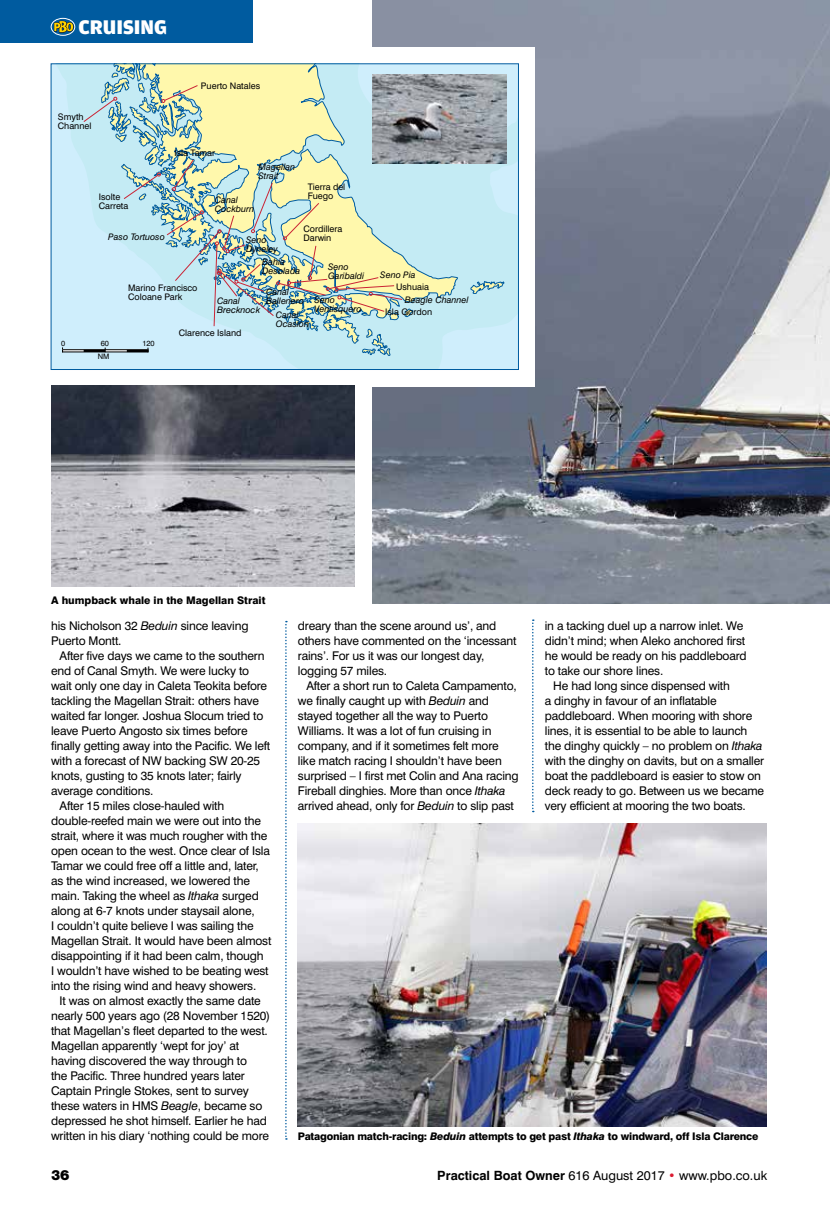
<style>
.page{position:relative;width:830px;height:1212px;background:#fff}
.page>*{position:absolute;margin:0;border:0;box-sizing:border-box;transform-origin:0 0}
.t1{font:900 21px "Amplitude";color:#fff}
.t2{font:12.75px "Swiss 721 BT";color:#000}
.t3{font:12.75px "Swiss 721 BT Black No 2";color:#000}
.t4{font:12px/15px "Swiss 721 BT";letter-spacing:-.015em;color:#000}
.t5{font:800 10.5px "Swiss 721 BT";letter-spacing:-.02em;color:#000}
.t6{font:800 10.5px "Swiss 721 BT";color:#000}
.t7{font:italic 9px/9px "Swiss 721 BT";color:#000}
.t8{font:9px/9px "Swiss 721 BT";color:#000}
.t9{font:7.5px "Swiss 721 BT";letter-spacing:-.015em;color:#000}
.s1{font-style:italic}
.s2{font-weight:700}
.s3{color:#db1b32}
</style>
<div class="page">
<img style="left:298px;top:824px;width:467px;height:302px">
<div style="left:0;top:0;width:252px;height:43px;background:#005b9f"></div>
<svg style="left:51px;top:18px;width:24px;height:17px"></svg>
<div style="left:51px;top:18px;width:24px;height:18px;border:1px solid #fff;border-radius:50%"></div>
<svg style="left:54px;top:21px;width:19px;height:11px"></svg>
<img style="left:372px;top:0;width:457px;height:604px">
<div style="left:362px;top:47px;width:172px;height:340px;background:#fff"></div>
<svg style="left:285px;top:621px;width:2px;height:519px"></svg>
<svg style="left:532px;top:619px;width:1px;height:193px"></svg>
<svg style="left:53px;top:65px;width:463px;height:303px;background:#cce9e4"></svg>
<div style="left:51px;top:63px;width:467px;height:307px;border:1px solid #005b9f"></div>
<img style="left:51px;top:386px;width:303px;height:201px">
<img style="left:372px;top:74px;width:134px;height:90px">
<svg style="left:83px;top:97px;width:34px;height:26px"></svg>
<svg style="left:161px;top:85px;width:37px;height:18px"></svg>
<svg style="left:123px;top:159px;width:280px;height:168px;background:#c8ddcb"></svg>
<div style="left:131px;top:333px;width:34px;height:34px;background:#cfeefc"></div>
<div style="left:45px;top:333px;width:35px;height:34px;background:#000;opacity:.5"></div>
<div style="left:62px;top:349px;width:86px;height:3px;border:1px solid #000"></div>
<div style="left:88px;top:333px;width:34px;height:34px;background:#000;opacity:.5"></div>
<hr style="left:84px;top:350px;width:21px;height:2px;background:#000">
<hr style="left:127px;top:350px;width:21px;height:2px;background:#000">
<h1 class="t1" style="left:79px;top:15px;width:90px">CRUISING</h1>
<p class="t8" style="left:201px;top:81px;width:61px">Puerto Natales</p>
<p class="t8" style="left:58px;top:112px;width:35px">Smyth<br>Channel</p>
<p class="t8" style="left:99px;top:193px;width:31px">Isolte<br>Carreta</p>
<p class="t7" style="left:108px;top:232px;width:58px">Paso Tortuoso</p>
<p class="t8" style="left:174px;top:148px;width:42px">Isla Tamar</p>
<p class="t7" style="left:258px;top:162px;width:38px">Magellan<br>Strait</p>
<p class="t7" style="left:215px;top:195px;width:41px">Canal<br>Cockburn</p>
<p class="t7" style="left:246px;top:235px;width:33px">Seno<br>Dyneley</p>
<p class="t8" style="left:307px;top:182px;width:39px">Tierra del<br>Fuego</p>
<p class="t8" style="left:303px;top:224px;width:40px">Cordillera<br>Darwin</p>
<p class="t7" style="left:262px;top:258px;width:39px">Bahía<br>Desolada</p>
<p class="t7" style="left:328px;top:262px;width:38px">Seno<br>Garibaldi</p>
<p class="t8" style="left:128px;top:283px;width:71px">Marino Francisco<br>Coloane Park</p>
<p class="t7" style="left:266px;top:287px;width:70px">Canal<br>Ballenero Seno</p>
<p class="t7" style="left:314px;top:304px;width:49px">Ventisquero</p>
<p class="t7" style="left:217px;top:296px;width:45px">Canal<br>Brecknock</p>
<p class="t7" style="left:276px;top:310px;width:35px">Canal<br>Ocasión</p>
<p class="t8" style="left:179px;top:328px;width:64px">Clarence Island</p>
<p class="t9" style="left:61px;top:339px;width:6px">0</p>
<p class="t9" style="left:101px;top:339px;width:10px">60</p>
<p class="t9" style="left:142px;top:339px;width:14px">120</p>
<p class="t9" style="left:98px;top:352px;width:13px">NM</p>
<p class="t7" style="left:380px;top:270px;width:37px">Seno Pia</p>
<p class="t8" style="left:385px;top:307px;width:48px">Isla Gordon</p>
<p class="t8" style="left:396px;top:282px;width:34px">Ushuaia</p>
<p class="t7" style="left:404px;top:296px;width:65px">Beagle Channel</p>
<p class="t6" style="left:51px;top:594px;width:216px">A humpback whale in the Magellan Strait</p>
<p class="t4" style="left:51px;top:618px;width:199px">his Nicholson 32 <span class="s1">Beduin</span> since leaving<br>Puerto Montt.</p>
<p class="t4" style="left:60px;top:648px;width:206px">After five days we came to the southern</p>
<p class="t4" style="left:51px;top:663px;width:200px">end of Canal Smyth. We were lucky to</p>
<p class="t4" style="left:51px;top:678px;width:217px">wait only one day in Caleta Teokita before</p>
<p class="t4" style="left:51px;top:693px;width:209px">tackling the Magellan Strait: others have</p>
<p class="t4" style="left:51px;top:708px;width:214px">waited far longer. Joshua Slocum tried to</p>
<p class="t4" style="left:51px;top:723px;width:198px">leave Puerto Angosto six times before</p>
<p class="t4" style="left:51px;top:738px;width:221px">finally getting away into the Pacific. We left</p>
<p class="t4" style="left:51px;top:753px;width:210px">with a forecast of NW backing SW 20-25</p>
<p class="t4" style="left:51px;top:768px;width:192px">knots, gusting to 35 knots later; fairly</p>
<p class="t4" style="left:51px;top:783px;width:104px">average conditions.</p>
<p class="t4" style="left:60px;top:798px;width:166px">After 15 miles close-hauled with</p>
<p class="t4" style="left:51px;top:813px;width:211px">double-reefed main we were out into the</p>
<p class="t4" style="left:51px;top:828px;width:218px">strait, where it was much rougher with the</p>
<p class="t4" style="left:51px;top:843px;width:220px">open ocean to the west. Once clear of Isla</p>
<p class="t4" style="left:51px;top:858px;width:209px">Tamar we could free off a little and, later,</p>
<p class="t4" style="left:51px;top:873px;width:200px">as the wind increased, we lowered the</p>
<p class="t4" style="left:51px;top:888px;width:209px">main. Taking the wheel as <span class="s1">Ithaka</span> surged</p>
<p class="t4" style="left:51px;top:903px;width:205px">along at 6-7 knots under staysail alone,</p>
<p class="t4" style="left:51px;top:918px;width:204px">I couldn’t quite believe I was sailing the</p>
<p class="t4" style="left:51px;top:933px;width:222px">Magellan Strait. It would have been almost</p>
<p class="t4" style="left:51px;top:948px;width:214px">disappointing if it had been calm, though</p>
<p class="t4" style="left:51px;top:963px;width:219px">I wouldn’t have wished to be beating west</p>
<p class="t4" style="left:51px;top:978px;width:207px">into the rising wind and heavy showers.</p>
<p class="t4" style="left:60px;top:993px;width:203px">It was on almost exactly the same date</p>
<p class="t4" style="left:51px;top:1008px;width:221px">nearly 500 years ago (28 November 1520)</p>
<p class="t4" style="left:51px;top:1023px;width:218px">that Magellan’s fleet departed to the west.</p>
<p class="t4" style="left:51px;top:1038px;width:189px">Magellan apparently ‘wept for joy’ at</p>
<p class="t4" style="left:51px;top:1053px;width:197px">having discovered the way through to</p>
<p class="t4" style="left:51px;top:1068px;width:195px">the Pacific. Three hundred years later</p>
<p class="t4" style="left:51px;top:1083px;width:199px">Captain Pringle Stokes, sent to survey</p>
<p class="t4" style="left:51px;top:1098px;width:213px">these waters in HMS <span class="s1">Beagle</span>, became so</p>
<p class="t4" style="left:51px;top:1113px;width:217px">depressed he shot himself. Earlier he had</p>
<p class="t4" style="left:51px;top:1128px;width:219px">written in his diary ‘nothing could be more</p>
<p class="t4" style="left:298px;top:618px;width:220px">dreary than the scene around us’, and others have commented on the ‘incessant rains’. For us it was our longest day, logging 57 miles.</p>
<p class="t4" style="left:298px;top:678px;width:222px;text-indent:9px">After a short run to Caleta Campamento, we finally caught up with <span class="s1">Beduin</span> and stayed together all the way to Puerto Williams. It was a lot of fun cruising in company, and if it sometimes felt more like match racing I shouldn’t have been surprised – I first met Colin and Ana racing Fireball dinghies. More than once <span class="s1">Ithaka </span>arrived ahead, only for <span class="s1">Beduin</span> to slip past</p>
<p class="t4" style="left:544px;top:618px;width:203px">in a tacking duel up a narrow inlet. We didn’t mind; when Aleko anchored first he would be ready on his paddleboard to take our shore lines.</p>
<p class="t4" style="left:544px;top:678px;width:221px;text-indent:8px">He had long since dispensed with<br>a dinghy in favour of an inflatable paddleboard. When mooring with shore lines, it is essential to be able to launch the dinghy quickly – no problem on <span class="s1">Ithaka </span>with the dinghy on davits, but on a smaller boat the paddleboard is easier to stow on deck ready to go. Between us we became very efficient at mooring the two boats.</p>
<p class="t5" style="left:298px;top:1129px;width:462px">Patagonian match-racing: <span class="s1">Beduin</span> attempts to get past <span class="s1">Ithaka</span> to windward, off Isla Clarence</p>
<p class="t3" style="left:51px;top:1166px;width:20px">36</p>
<p class="t2" style="left:437px;top:1167px;width:331px"><span class="s2">Practical Boat Owner</span> 616 August 2017 <span class="s3">•</span> www.pbo.co.uk</p>
</div>
